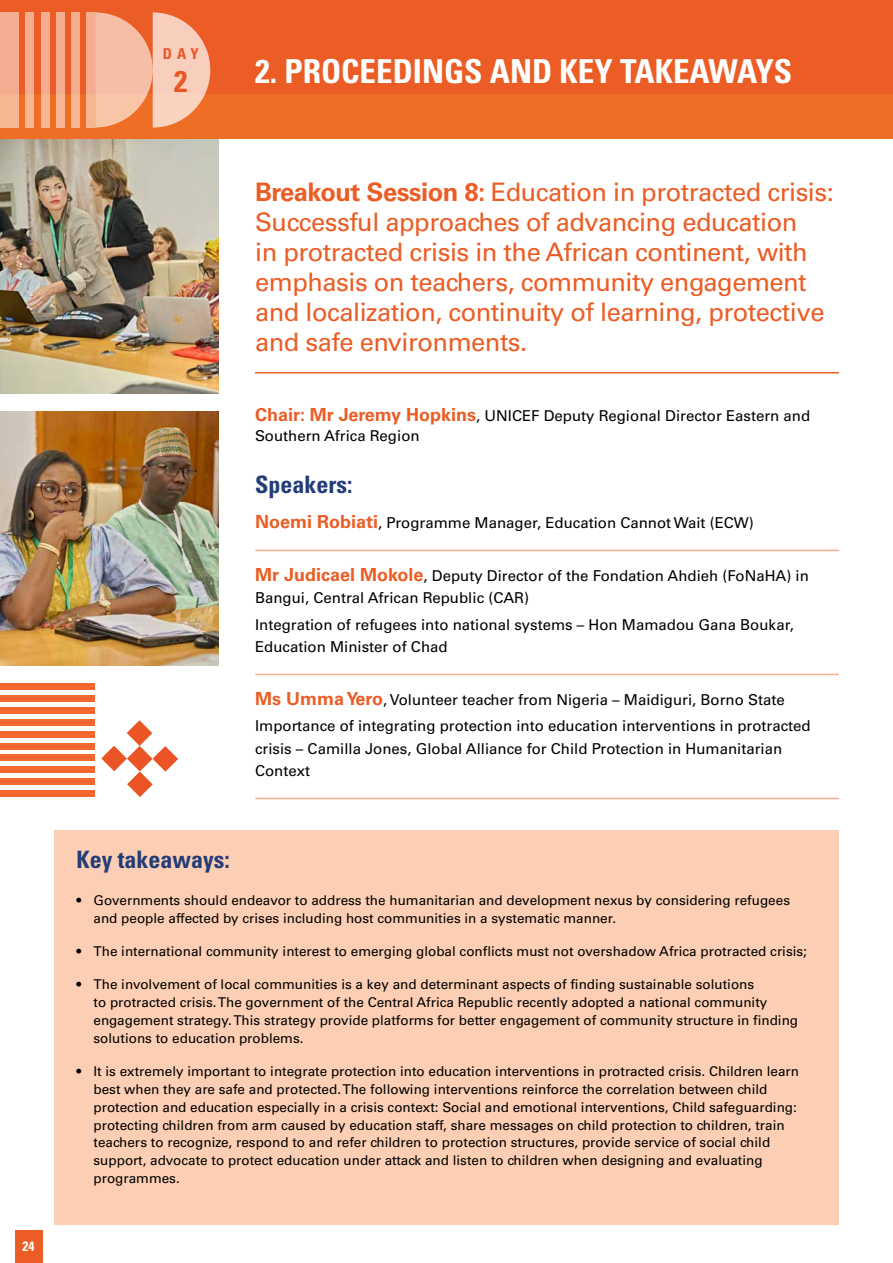
<style>
.page{position:relative;width:893px;height:1263px;background:#fff}
.page>*{position:absolute;margin:0;border:0;box-sizing:border-box;transform-origin:0 0}
.t1{font:700 condensed 33px "Univers";color:#fff}
.t2{font:700 condensed 30px "Univers";color:#eb5526}
.t3{font:25.5px/30px "Univers";letter-spacing:-.02em;color:#eb5d25}
.t4{font:700 condensed 24px "Univers";color:#233c78}
.t5{font:15px/22.5px "Univers";color:#000}
.t6{font:700 condensed 15px "Univers";color:#eb5526}
.t7{font:13.5px/18px "Univers";color:#000}
.t8{font:700 condensed 13.5px "Univers";color:#fff}
.s1{font-weight:700}
.s2{font-weight:700;font-size:18px;color:#eb5d25}
</style>
<div class="page">
<div style="left:0;top:0;width:893px;height:95px;background:#eb5d25"></div>
<div style="left:0;top:94px;width:893px;height:45px;background:#ee6e25"></div>
<svg style="left:95px;top:12px;width:115px;height:116px"></svg>
<div style="left:0;top:12px;width:19px;height:116px;background:#f4ad91"></div>
<div style="left:26px;top:12px;width:8px;height:116px;background:#f4ad91"></div>
<div style="left:41px;top:12px;width:9px;height:116px;background:#f4ad91"></div>
<div style="left:56px;top:12px;width:9px;height:116px;background:#f4ad91"></div>
<div style="left:71px;top:12px;width:9px;height:116px;background:#f4ad91"></div>
<div style="left:86px;top:12px;width:9px;height:116px;background:#f4ad91"></div>
<hr style="left:255px;top:372px;width:584px;height:1px;background:#eb5d25">
<div style="left:54px;top:830px;width:785px;height:395px;background:#fcceb3"></div>
<hr style="left:255px;top:550px;width:584px;height:1px;background:#f9af89">
<hr style="left:255px;top:674px;width:584px;height:1px;background:#f9af89">
<hr style="left:255px;top:798px;width:584px;height:1px;background:#f9af89">
<img style="left:0;top:139px;width:219px;height:254px">
<img style="left:0;top:411px;width:219px;height:254px">
<div style="left:0;top:683px;width:95px;height:7px;background:#f26830"></div>
<div style="left:0;top:695px;width:95px;height:7px;background:#f26830"></div>
<div style="left:0;top:707px;width:95px;height:7px;background:#f26830"></div>
<div style="left:0;top:719px;width:95px;height:7px;background:#f26830"></div>
<div style="left:0;top:731px;width:95px;height:7px;background:#f26830"></div>
<div style="left:0;top:742px;width:95px;height:7px;background:#f26830"></div>
<div style="left:0;top:754px;width:95px;height:7px;background:#f26830"></div>
<div style="left:0;top:766px;width:95px;height:7px;background:#f26830"></div>
<div style="left:0;top:778px;width:95px;height:7px;background:#f26830"></div>
<div style="left:0;top:790px;width:95px;height:7px;background:#f26830"></div>
<svg style="left:101px;top:720px;width:77px;height:77px"></svg>
<div style="left:15px;top:1231px;width:27px;height:32px;background:#eb5d25"></div>
<p class="t8" style="left:23px;top:1238px;width:13px">24</p>
<p class="t6" style="left:163px;top:45px;width:37px">DAY</p>
<h2 class="t2" style="left:174px;top:63px;width:15px">2</h2>
<h1 class="t1" style="left:255px;top:51px;width:539px">2. PROCEEDINGS AND KEY TAKEAWAYS</h1>
<p class="t3" style="left:255px;top:177px;width:580px"><span class="s1">Breakout Session 8:</span> Education in protracted crisis:<br>Successful approaches of advancing education<br>in protracted crisis in the African continent, with emphasis on teachers, community engagement and localization, continuity of learning, protective and safe environments.</p>
<p class="t5" style="left:255px;top:406px;width:557px;line-height:19.5px"><span class="s2">Chair: Mr Jeremy Hopkins</span>, UNICEF Deputy Regional Director Eastern and<br>Southern Africa Region</p>
<h3 class="t4" style="left:255px;top:470px;width:99px">Speakers:</h3>
<p class="t5" style="left:255px;top:512px;width:500px"><span class="s2">Noemi Robiati</span>, Programme Manager, Education Cannot Wait (ECW)</p>
<p class="t5" style="left:255px;top:564px;width:555px"><span class="s2">Mr Judicael Mokole</span>, Deputy Director of the Fondation Ahdieh (FoNaHA) in<br>Bangui, Central African Republic (CAR)</p>
<p class="t5" style="left:255px;top:613px;width:540px">Integration of refugees into national systems – Hon Mamadou Gana Boukar,<br>Education Minister of Chad</p>
<p class="t5" style="left:255px;top:686px;width:557px;line-height:26.7px"><span class="s2">Ms Umma Yero</span>, Volunteer teacher from Nigeria – Maidiguri, Borno State<br>Importance of integrating protection into education interventions in protracted</p>
<p class="t5" style="left:255px;top:737px;width:529px">crisis – Camilla Jones, Global Alliance for Child Protection in Humanitarian<br>Context</p>
<h3 class="t4" style="left:77px;top:845px;width:155px">Key takeaways:</h3>
<p class="t7" style="left:94px;top:891px;width:698px;text-indent:-17px">• Governments should endeavor to address the humanitarian and development nexus by considering refugees and people affected by crises including host communities in a systematic manner.</p>
<p class="t7" style="left:77px;top:942px;width:732px">• The international community interest to emerging global conflicts must not overshadow Africa protracted crisis;</p>
<p class="t7" style="left:94px;top:975px;width:706px;text-indent:-17px">• The involvement of local communities is a key and determinant aspects of finding sustainable solutions<br>to protracted crisis. The government of the Central Africa Republic recently adopted a national community engagement strategy. This strategy provide platforms for better engagement of community structure in finding solutions to education problems.</p>
<p class="t7" style="left:94px;top:1062px;width:707px;text-indent:-17px">• It is extremely important to integrate protection into education interventions in protracted crisis. Children learn best when they are safe and protected. The following interventions reinforce the correlation between child protection and education especially in a crisis context: Social and emotional interventions, Child safeguarding: protecting children from arm caused by education staff, share messages on child protection to children, train teachers to recognize, respond to and refer children to protection structures, provide service of social child support, advocate to protect education under attack and listen to children when designing and evaluating programmes.</p>
</div>
